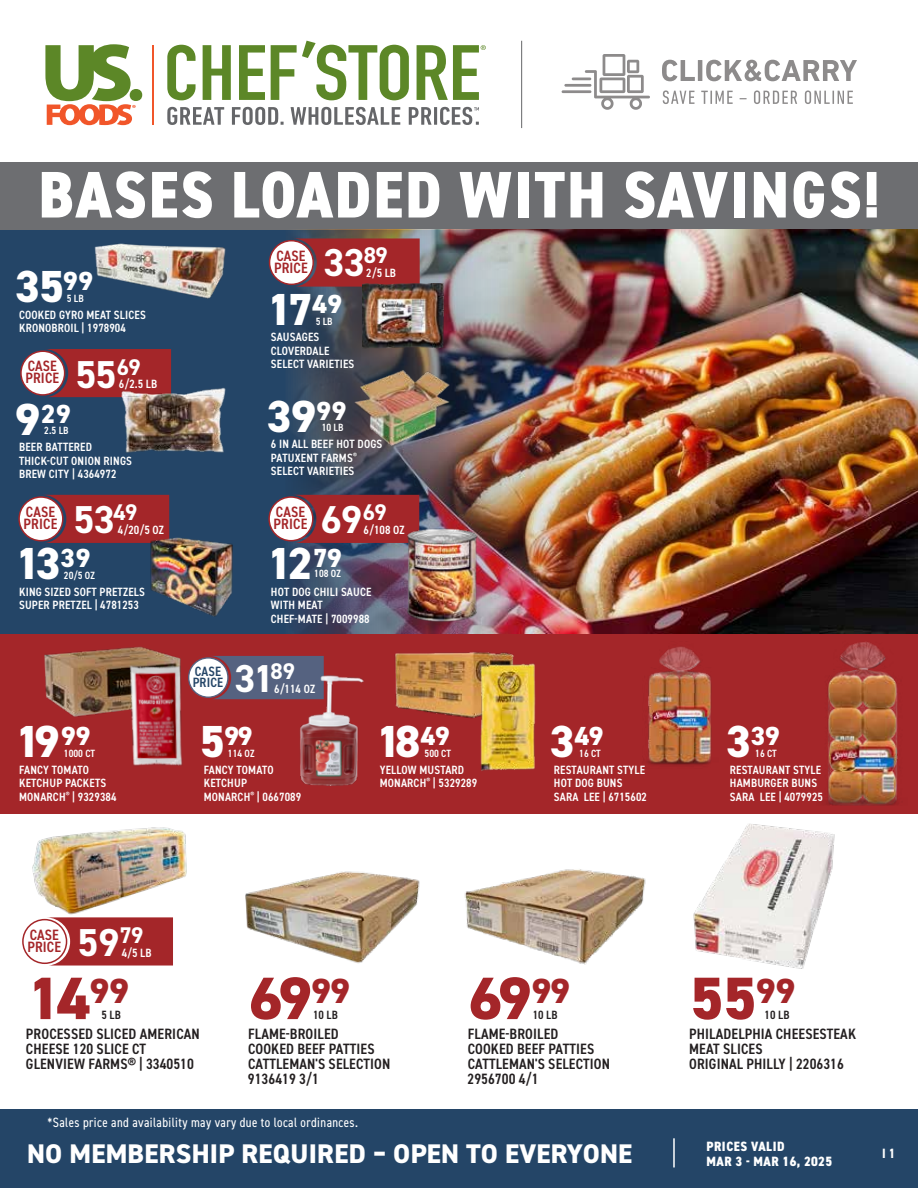
<style>
.page{position:relative;width:918px;height:1188px;background:#fff}
.page>*{position:absolute;margin:0;border:0;box-sizing:border-box;transform-origin:0 0}
.t1{font:800 condensed 66px "DIN2014";letter-spacing:.03em;color:#fff}
.t2{font:800 60px "DIN2014";letter-spacing:-.065em;color:#a42629}
.t3{font:800 45px "DIN2014";letter-spacing:-.1em;color:#fff}
.t4{font:700 39px "DIN2014";letter-spacing:-.02em;color:#fff}
.t5{font:800 27px "DIN2014";letter-spacing:.01em;color:#fff}
.t6{font:800 26.25px "DIN2014";letter-spacing:-.015em;color:#fff}
.t7{font:600 condensed 15px/15px "DIN2014";letter-spacing:.01em;color:#231f20}
.t8{font:600 condensed 15px/12px "DIN2014";letter-spacing:.01em;color:#a42629}
.t9{font:condensed 13.5px "DIN2014";letter-spacing:.03em;color:#fff}
.t10{font:800 condensed 13.5px "DIN2014";letter-spacing:.04em;color:#fff}
.t11{font:600 condensed 13.5px/10.8px "DIN2014";letter-spacing:.01em;color:#244567}
.t12{font:700 condensed 13.5px "DIN2014";color:#fff}
.t13{font:600 condensed 12px/13.5px "DIN2014";letter-spacing:.015em;color:#fff}
.t14{font:600 condensed 12px "DIN2014";letter-spacing:.01em;color:#231f20}
.t15{font:600 condensed 10.5px "DIN2014";color:#fff}
.s1{font-size:45px}
</style>
<div class="page">
<img style="left:0;top:40px;width:918px;height:1148px">
<svg style="left:662px;top:60px;width:33px;height:21px"></svg>
<hr style="left:698px;top:60px;width:4px;height:21px;background:#8d8b8b">
<svg style="left:706px;top:60px;width:151px;height:21px"></svg>
<svg style="left:663px;top:90px;width:32px;height:14px"></svg>
<svg style="left:701px;top:91px;width:32px;height:13px"></svg>
<svg style="left:754px;top:90px;width:43px;height:14px"></svg>
<svg style="left:805px;top:90px;width:48px;height:14px"></svg>
<hr style="left:564px;top:84px;width:27px;height:3px;background:#231f20">
<hr style="left:562px;top:90px;width:29px;height:3px;background:#231f20">
<svg style="left:572px;top:54px;width:78px;height:56px"></svg>
<div style="left:0;top:634px;width:918px;height:179px;background:#a42629"></div>
<img style="left:394px;top:651px;width:120px;height:68px">
<img style="left:476px;top:659px;width:60px;height:112px">
<img style="left:44px;top:646px;width:137px;height:71px">
<img style="left:125px;top:661px;width:67px;height:105px">
<img style="left:352px;top:367px;width:99px;height:82px">
<img style="left:646px;top:647px;width:66px;height:119px">
<img style="left:817px;top:633px;width:91px;height:173px">
<div style="left:45px;top:349px;width:126px;height:48px;background:#a42629"></div>
<div style="left:21px;top:351px;width:44px;height:44px;background:#fff;border-radius:50%"></div>
<div style="left:20px;top:350px;width:45px;height:46px;border:2px solid #a42629;border-radius:50%"></div>
<div style="left:43px;top:495px;width:126px;height:48px;background:#a42629"></div>
<div style="left:19px;top:497px;width:44px;height:44px;background:#fff;border-radius:50%"></div>
<div style="left:18px;top:496px;width:46px;height:45px;border:2px solid #a42629;border-radius:50%"></div>
<div style="left:293px;top:495px;width:126px;height:48px;background:#a42629"></div>
<div style="left:269px;top:497px;width:44px;height:44px;background:#fff;border-radius:50%"></div>
<div style="left:268px;top:496px;width:46px;height:45px;border:2px solid #a42629;border-radius:50%"></div>
<div style="left:47px;top:920px;width:126px;height:46px;background:#a42629"></div>
<div style="left:23px;top:920px;width:44px;height:43px;background:#fff;border-radius:50%"></div>
<div style="left:22px;top:919px;width:45px;height:45px;border:2px solid #a42629;border-radius:50%"></div>
<div style="left:212px;top:656px;width:112px;height:43px;background:#556280"></div>
<div style="left:189px;top:658px;width:39px;height:39px;background:#fff;border-radius:50%"></div>
<div style="left:188px;top:657px;width:41px;height:41px;border:1px solid #556280;border-radius:50%"></div>
<img style="left:92px;top:233px;width:138px;height:71px">
<img style="left:120px;top:385px;width:108px;height:72px">
<img style="left:144px;top:535px;width:94px;height:83px">
<img style="left:15px;top:819px;width:198px;height:101px">
<img style="left:456px;top:861px;width:198px;height:108px">
<img style="left:689px;top:821px;width:149px;height:149px">
<img style="left:231px;top:861px;width:199px;height:110px">
<img style="left:392px;top:524px;width:100px;height:100px">
<img style="left:294px;top:671px;width:70px;height:115px">
<svg style="left:293px;top:238px;width:127px;height:49px"></svg>
<div style="left:270px;top:241px;width:43px;height:43px;background:#fff;border-radius:50%"></div>
<div style="left:269px;top:240px;width:45px;height:45px;border:2px solid #a42629;border-radius:50%"></div>
<img style="left:362px;top:284px;width:84px;height:67px">
<hr style="left:673px;top:1138px;width:2px;height:29px;background:#fff">
<h1 class="t1" style="left:38px;top:151px;width:843px">BASES LOADED WITH SAVINGS!</h1>
<h3 class="t3" style="left:15px;top:257px;width:80px">35<sup>99</sup></h3>
<p class="t15" style="left:67px;top:291px;width:18px">5 LB</p>
<p class="t13" style="left:19px;top:308px;width:128px">COOKED GYRO MEAT SLICES<br>KRONOBROIL | 1978904</p>
<p class="t8" style="left:26px;top:360px;width:35px">CASE<br>PRICE</p>
<h3 class="t4" style="left:75px;top:348px;width:67px">55<sup>69</sup></h3>
<p class="t13" style="left:119px;top:377px;width:40px">6/2.5 LB</p>
<h3 class="t6" style="left:15px;top:396px;width:57px"><span class="s1">9</span>29</h3>
<p class="t15" style="left:44px;top:424px;width:26px">2.5 LB</p>
<p class="t13" style="left:19px;top:440px;width:114px">BEER BATTERED<br>THICK-CUT ONION RINGS<br>BREW CITY | 4364972</p>
<p class="t8" style="left:274px;top:249px;width:35px">CASE<br>PRICE</p>
<h3 class="t4" style="left:323px;top:237px;width:66px">33<sup>89</sup></h3>
<p class="t13" style="left:366px;top:266px;width:31px">2/5 LB</p>
<h3 class="t3" style="left:267px;top:279px;width:77px">17<sup>49</sup></h3>
<p class="t15" style="left:316px;top:314px;width:18px">5 LB</p>
<p class="t13" style="left:271px;top:330px;width:85px">SAUSAGES<br>CLOVERDALE<br>SELECT VARIETIES</p>
<h3 class="t3" style="left:267px;top:386px;width:81px">39<sup>99</sup></h3>
<p class="t15" style="left:322px;top:421px;width:23px">10 LB</p>
<p class="t13" style="left:271px;top:437px;width:113px">6 IN ALL BEEF HOT DOGS<br>PATUXENT FARMS<sup>®<br></sup>SELECT VARIETIES</p>
<h3 class="t4" style="left:74px;top:493px;width:65px">53<sup>49</sup></h3>
<h3 class="t4" style="left:321px;top:493px;width:68px">69<sup>69</sup></h3>
<p class="t8" style="left:24px;top:506px;width:35px">CASE<br>PRICE</p>
<p class="t8" style="left:274px;top:506px;width:35px">CASE<br>PRICE</p>
<p class="t13" style="left:118px;top:523px;width:47px">4/20/5 OZ</p>
<p class="t13" style="left:364px;top:523px;width:42px">6/108 OZ</p>
<h3 class="t3" style="left:15px;top:534px;width:77px">13<sup>39</sup></h3>
<h3 class="t3" style="left:267px;top:534px;width:76px">12<sup>79</sup></h3>
<p class="t15" style="left:64px;top:568px;width:33px">20/5 OZ</p>
<p class="t15" style="left:314px;top:567px;width:28px">108 OZ</p>
<p class="t13" style="left:19px;top:585px;width:127px">KING SIZED SOFT PRETZELS<br>SUPER PRETZEL | 4781253</p>
<p class="t13" style="left:271px;top:585px;width:102px">HOT DOG CHILI SAUCE<br>WITH MEAT<br>CHEF-MATE | 7009988</p>
<p class="t11" style="left:193px;top:666px;width:32px">CASE<br>PRICE</p>
<h3 class="t4" style="left:234px;top:652px;width:62px">31<sup>89</sup></h3>
<p class="t13" style="left:274px;top:682px;width:42px">6/114 OZ</p>
<h3 class="t3" style="left:15px;top:712px;width:77px">19<sup>99</sup></h3>
<h3 class="t6" style="left:200px;top:719px;width:54px"><span class="s1">5</span>99</h3>
<h3 class="t3" style="left:376px;top:712px;width:75px">18<sup>49</sup></h3>
<h3 class="t6" style="left:550px;top:719px;width:55px"><span class="s1">3</span>49</h3>
<h3 class="t6" style="left:726px;top:719px;width:55px"><span class="s1">3</span>39</h3>
<p class="t15" style="left:64px;top:746px;width:33px">1000 CT</p>
<p class="t15" style="left:228px;top:746px;width:28px">114 OZ</p>
<p class="t15" style="left:425px;top:746px;width:28px">500 CT</p>
<p class="t15" style="left:579px;top:746px;width:23px">16 CT</p>
<p class="t15" style="left:755px;top:746px;width:23px">16 CT</p>
<p class="t13" style="left:19px;top:763px;width:99px">FANCY TOMATO<br>KETCHUP PACKETS<br>MONARCH<sup>®</sup> | 9329384</p>
<p class="t13" style="left:204px;top:763px;width:99px">FANCY TOMATO<br>KETCHUP<br>MONARCH<sup>®</sup> | 0667089</p>
<p class="t13" style="left:554px;top:763px;width:95px">RESTAURANT STYLE<br>HOT DOG BUNS<br>SARA LEE | 6715602</p>
<p class="t13" style="left:730px;top:763px;width:95px">RESTAURANT STYLE<br>HAMBURGER BUNS<br>SARA LEE | 4079925</p>
<p class="t13" style="left:380px;top:763px;width:99px">YELLOW MUSTARD<br>MONARCH<sup>®</sup> | 5329289</p>
<p class="t8" style="left:27px;top:928px;width:35px">CASE<br>PRICE</p>
<h3 class="t4" style="left:77px;top:916px;width:68px">59<sup>79</sup></h3>
<p class="t13" style="left:122px;top:946px;width:31px">4/5 LB</p>
<h2 class="t2" style="left:27px;top:959px;width:104px">14<sup>99</sup></h2>
<h2 class="t2" style="left:249px;top:959px;width:102px">69<sup>99</sup></h2>
<h2 class="t2" style="left:469px;top:959px;width:103px">69<sup>99</sup></h2>
<h2 class="t2" style="left:690px;top:959px;width:107px">55<sup>99</sup></h2>
<p class="t14" style="left:102px;top:1006px;width:21px">5 LB</p>
<p class="t14" style="left:313px;top:1006px;width:26px">10 LB</p>
<p class="t14" style="left:533px;top:1006px;width:26px">10 LB</p>
<p class="t14" style="left:765px;top:1006px;width:26px">10 LB</p>
<p class="t7" style="left:26px;top:1026px;width:175px">PROCESSED SLICED AMERICAN<br>CHEESE 120 SLICE CT<br>GLENVIEW FARMS® | 3340510</p>
<p class="t7" style="left:248px;top:1026px;width:144px">FLAME-BROILED<br>COOKED BEEF PATTIES<br>CATTLEMAN'S SELECTION<br>9136419 3/1</p>
<p class="t7" style="left:468px;top:1026px;width:144px">FLAME-BROILED<br>COOKED BEEF PATTIES<br>CATTLEMAN'S SELECTION<br>2956700 4/1</p>
<p class="t7" style="left:689px;top:1026px;width:168px">PHILADELPHIA CHEESESTEAK<br>MEAT SLICES<br>ORIGINAL PHILLY | 2206316</p>
<p class="t9" style="left:48px;top:1114px;width:312px">*Sales price and availability may vary due to local ordinances.</p>
<p class="t10" style="left:707px;top:1137px;width:80px">PRICES VALID</p>
<h3 class="t5" style="left:27px;top:1136px;width:607px">NO MEMBERSHIP REQUIRED – OPEN TO EVERYONE</h3>
<p class="t10" style="left:707px;top:1152px;width:127px">MAR 3 - MAR 16, 2025</p>
<p class="t12" style="left:882px;top:1145px;width:15px">I 1</p>
</div>
